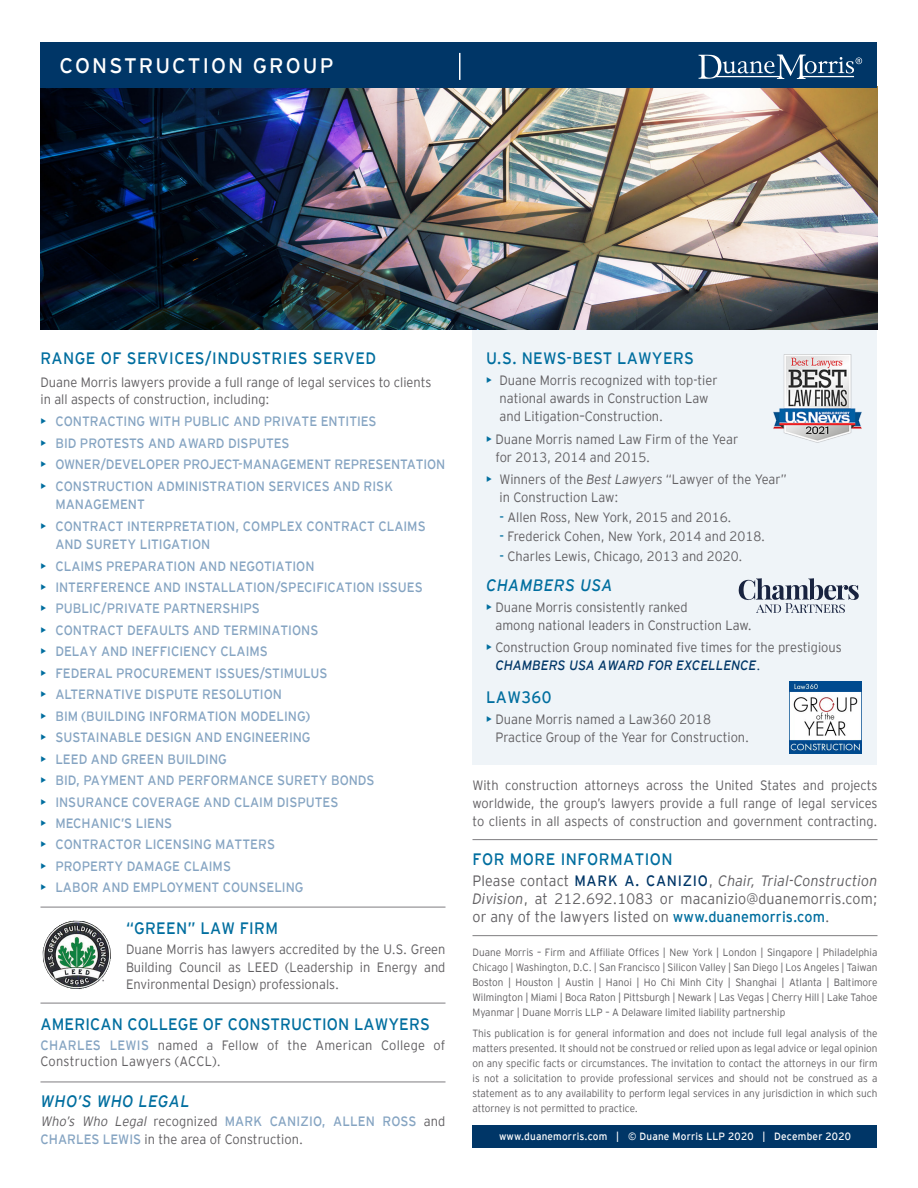
<style>
.page{position:relative;width:918px;height:1188px;background:#fff}
.page>*{position:absolute;margin:0;border:0;box-sizing:border-box;transform-origin:0 0}
.t1{font:21px "EY Interstate";letter-spacing:.1em;color:#fff}
.EY_Headers{font:16.5px "EY Interstate";letter-spacing:.02em;color:#006e9f;scale:.95 1}
.EY_Headers-2{font:italic 16.5px "EY Interstate";letter-spacing:.03em;color:#006e9f;scale:.95 1}
.Small_body{font:300 15px/18px "EY Interstate";letter-spacing:.01em;color:#615f62;text-align:justify;scale:.95 1}
.Small_body-2{font:300 13.5px/18px "EY Interstate";color:#615f62;scale:.95 1}
.Small_body-3{font:13.5px/18.5px "EY Interstate";color:#85a4c2;scale:.95 1}
.EY_Headers-3{font:300 13.5px/18px "EY Interstate";color:#615f62;scale:.95 1}
.Small_body-4{font:300 13.5px/16.5px "EY Interstate";letter-spacing:.02em;color:#615f62;scale:.95 1}
.EY_body{font:13.5px "EY Interstate";color:#85a4c2;scale:.95 1}
.EY_fine_print{font:300 10.5px/15px "EY Interstate";color:#615f62;text-align:justify;scale:.95 1}
.t2{font:10.5px "EY Interstate";letter-spacing:.02em;color:#fff;scale:.95 1}
.s1{color:#006e9f}
.s2{font-weight:400;color:#85a4c2}
.s3{font-style:italic}
.s4{font-weight:400;color:#006e9f}
.s5{font-weight:400;font-style:italic;color:#003667}
.s6{color:#003667}
.s7{font-weight:400;color:#003667}
</style>
<div class="page">
<div style="left:472px;top:328px;width:406px;height:437px;background:#eff4f8"></div>
<img style="left:40px;top:88px;width:838px;height:241px">
<div style="left:40px;top:42px;width:838px;height:46px;background:#003667"></div>
<svg style="left:699px;top:55px;width:163px;height:24px"></svg>
<svg style="left:459px;top:53px;width:1px;height:27px"></svg>
<svg style="left:739px;top:578px;width:120px;height:35px"></svg>
<hr style="left:40px;top:1003px;width:406px;height:1px;background:#7e7d80">
<img style="left:42px;top:921px;width:69px;height:68px">
<hr style="left:40px;top:907px;width:406px;height:1px;background:#7e7d80">
<div style="left:472px;top:1125px;width:406px;height:23px;background:#003667"></div>
<hr style="left:40px;top:1082px;width:406px;height:1px;background:#7e7d80">
<hr style="left:472px;top:935px;width:406px;height:1px;background:#7e7d80">
<hr style="left:472px;top:839px;width:406px;height:1px;background:#7e7d80">
<img style="left:774px;top:354px;width:88px;height:88px">
<img style="left:789px;top:682px;width:73px;height:72px">
<p class="t1" style="left:59px;top:51px;width:276px">CONSTRUCTION GROUP</p>
<p class="EY_Headers" style="left:40px;top:347px;width:355px">RANGE OF SERVICES/INDUSTRIES SERVED</p>
<p class="Small_body-2" style="left:40px;top:374px;width:413px;line-height:16.5px">Duane Morris lawyers provide a full range of legal services to clients in all aspects of construction, including:</p>
<p class="EY_body" style="left:40px;top:412px;width:355px"><span class="s1">•</span> CONTRACTING WITH PUBLIC AND PRIVATE ENTITIES</p>
<p class="Small_body-3" style="left:40px;top:433px;width:264px"><span class="s1">•</span> BID PROTESTS AND AWARD DISPUTES</p>
<p class="Small_body-3" style="left:40px;top:455px;width:427px"><span class="s1">•</span> OWNER/DEVELOPER PROJECT-MANAGEMENT REPRESENTATION</p>
<p class="Small_body-3" style="left:55px;top:476px;width:357px;text-indent:-15px"><span class="s1">•</span> CONSTRUCTION ADMINISTRATION SERVICES AND RISK<br>MANAGEMENT</p>
<p class="Small_body-3" style="left:55px;top:516px;width:391px;text-indent:-15px"><span class="s1">•</span> CONTRACT INTERPRETATION, COMPLEX CONTRACT CLAIMS<br>AND SURETY LITIGATION</p>
<p class="Small_body-3" style="left:40px;top:556px;width:290px"><span class="s1">•</span> CLAIMS PREPARATION AND NEGOTIATION</p>
<p class="Small_body-3" style="left:40px;top:577px;width:404px"><span class="s1">•</span> INTERFERENCE AND INSTALLATION/SPECIFICATION ISSUES</p>
<p class="Small_body-3" style="left:40px;top:599px;width:232px"><span class="s1">•</span> PUBLIC/PRIVATE PARTNERSHIPS</p>
<p class="Small_body-3" style="left:40px;top:620px;width:294px"><span class="s1">•</span> CONTRACT DEFAULTS AND TERMINATIONS</p>
<p class="Small_body-3" style="left:40px;top:642px;width:241px"><span class="s1">•</span> DELAY AND INEFFICIENCY CLAIMS</p>
<p class="Small_body-3" style="left:40px;top:663px;width:304px"><span class="s1">•</span> FEDERAL PROCUREMENT ISSUES/STIMULUS</p>
<p class="Small_body-3" style="left:40px;top:684px;width:256px"><span class="s1">•</span> ALTERNATIVE DISPUTE RESOLUTION</p>
<p class="Small_body-3" style="left:40px;top:706px;width:285px"><span class="s1">•</span> BIM (BUILDING INFORMATION MODELING)</p>
<p class="Small_body-3" style="left:40px;top:727px;width:286px"><span class="s1">•</span> SUSTAINABLE DESIGN AND ENGINEERING</p>
<p class="Small_body-3" style="left:40px;top:749px;width:198px"><span class="s1">•</span> LEED AND GREEN BUILDING</p>
<p class="Small_body-3" style="left:40px;top:770px;width:353px"><span class="s1">•</span> BID, PAYMENT AND PERFORMANCE SURETY BONDS</p>
<p class="Small_body-3" style="left:40px;top:792px;width:315px"><span class="s1">•</span> INSURANCE COVERAGE AND CLAIM DISPUTES</p>
<p class="Small_body-3" style="left:40px;top:813px;width:140px"><span class="s1">•</span> MECHANIC’S LIENS</p>
<p class="Small_body-3" style="left:40px;top:835px;width:248px"><span class="s1">•</span> CONTRACTOR LICENSING MATTERS</p>
<p class="Small_body-3" style="left:40px;top:856px;width:202px"><span class="s1">•</span> PROPERTY DAMAGE CLAIMS</p>
<p class="Small_body-3" style="left:40px;top:878px;width:279px"><span class="s1">•</span> LABOR AND EMPLOYMENT COUNSELING</p>
<p class="EY_Headers" style="left:126px;top:917px;width:162px">“GREEN” LAW FIRM</p>
<p class="Small_body-2" style="left:126px;top:940px;width:338px;line-height:17.2px;text-align:justify">Duane Morris has lawyers accredited by the U.S. Green Building Council as LEED (Leadership in Energy and Environmental Design) professionals.</p>
<p class="EY_Headers" style="left:40px;top:1013px;width:411px">AMERICAN COLLEGE OF CONSTRUCTION LAWYERS</p>
<p class="Small_body-4" style="left:40px;top:1036px;width:428px"><span class="s2">CHARLES LEWIS</span> named a Fellow of the American College of<br>Construction Lawyers (ACCL).</p>
<p class="EY_Headers-2" style="left:40px;top:1089px;width:158px">WHO’S WHO LEGAL</p>
<p class="Small_body-2" style="left:40px;top:1112px;width:428px;line-height:17.2px"><span class="s3">Who’s Who Legal</span> recognized <span class="s2">MARK CANIZIO, ALLEN ROSS</span> and<br><span class="s2">CHARLES LEWIS</span> in the area of Construction.</p>
<p class="EY_Headers" style="left:486px;top:347px;width:221px">U.S. NEWS-BEST LAWYERS</p>
<p class="Small_body-2" style="left:500px;top:371px;width:231px;text-indent:-14px"><span class="s4">•</span> Duane Morris recognized with top-tier national awards in Construction Law and Litigation–Construction.</p>
<p class="EY_Headers-3" style="left:495px;top:429px;width:257px;text-indent:-9px"><span class="s4">•</span> Duane Morris named Law Firm of the Year for 2013, 2014 and 2015.</p>
<p class="Small_body-2" style="left:500px;top:470px;width:304px;text-indent:-14px"><span class="s4">•</span> Winners of the <span class="s3">Best Lawyers</span> “Lawyer of the Year” in Construction Law:</p>
<p class="Small_body-2" style="left:500px;top:507px;width:246px"><span class="s4">-</span> Allen Ross, New York, 2015 and 2016.</p>
<p class="Small_body-2" style="left:500px;top:527px;width:281px"><span class="s4">-</span> Frederick Cohen, New York, 2014 and 2018.</p>
<p class="Small_body-2" style="left:500px;top:546px;width:257px"><span class="s4">-</span> Charles Lewis, Chicago, 2013 and 2020.</p>
<p class="EY_Headers-2" style="left:486px;top:573px;width:135px">CHAMBERS USA</p>
<p class="EY_Headers-3" style="left:495px;top:597px;width:271px;text-indent:-9px"><span class="s4">•</span> Duane Morris consistently ranked<br>among national leaders in Construction Law.</p>
<p class="Small_body-2" style="left:495px;top:638px;width:366px;text-indent:-9px"><span class="s4">•</span> Construction Group nominated five times for the prestigious<br><span class="s5">CHAMBERS USA AWARD FOR EXCELLENCE</span><span class="s6">.</span></p>
<p class="EY_Headers" style="left:486px;top:686px;width:70px">LAW360</p>
<p class="EY_Headers-3" style="left:495px;top:710px;width:269px;text-indent:-9px"><span class="s4">•</span> Duane Morris named a Law360 2018<br>Practice Group of the Year for Construction.</p>
<p class="Small_body-2" style="left:472px;top:775px;width:428px;text-align:justify">With construction attorneys across the United States and projects worldwide, the group’s lawyers provide a full range of legal services to clients in all aspects of construction and government contracting.</p>
<p class="EY_Headers" style="left:472px;top:848px;width:212px">FOR MORE INFORMATION</p>
<p class="Small_body" style="left:472px;top:871px;width:428px">Please contact <span class="s7">MARK A. CANIZIO</span>, <span class="s3">Chair, Trial-Construction Division</span>, at 212.692.1083 or macanizio@duanemorris.com; or any of the lawyers listed on <span class="s4">www.duanemorris.com</span>.</p>
<p class="EY_fine_print" style="left:472px;top:945px;width:428px">Duane Morris – Firm and Affiliate Offices | New York | London | Singapore | Philadelphia Chicago | Washington, D.C. | San Francisco | Silicon Valley | San Diego | Los Angeles | Taiwan Boston | Houston | Austin | Hanoi | Ho Chi Minh City | Shanghai | Atlanta | Baltimore Wilmington | Miami | Boca Raton | Pittsburgh | Newark | Las Vegas | Cherry Hill | Lake Tahoe Myanmar | Duane Morris LLP – A Delaware limited liability partnership</p>
<p class="EY_fine_print" style="left:472px;top:1026px;width:428px">This publication is for general information and does not include full legal analysis of the matters presented. It should not be construed or relied upon as legal advice or legal opinion on any specific facts or circumstances. The invitation to contact the attorneys in our firm is not a solicitation to provide professional services and should not be construed as a statement as to any availability to perform legal services in any jurisdiction in which such attorney is not permitted to practice.</p>
<p class="t2" style="left:499px;top:1129px;width:372px">www.duanemorris.com | © Duane Morris LLP 2020 | December 2020</p>
</div>
